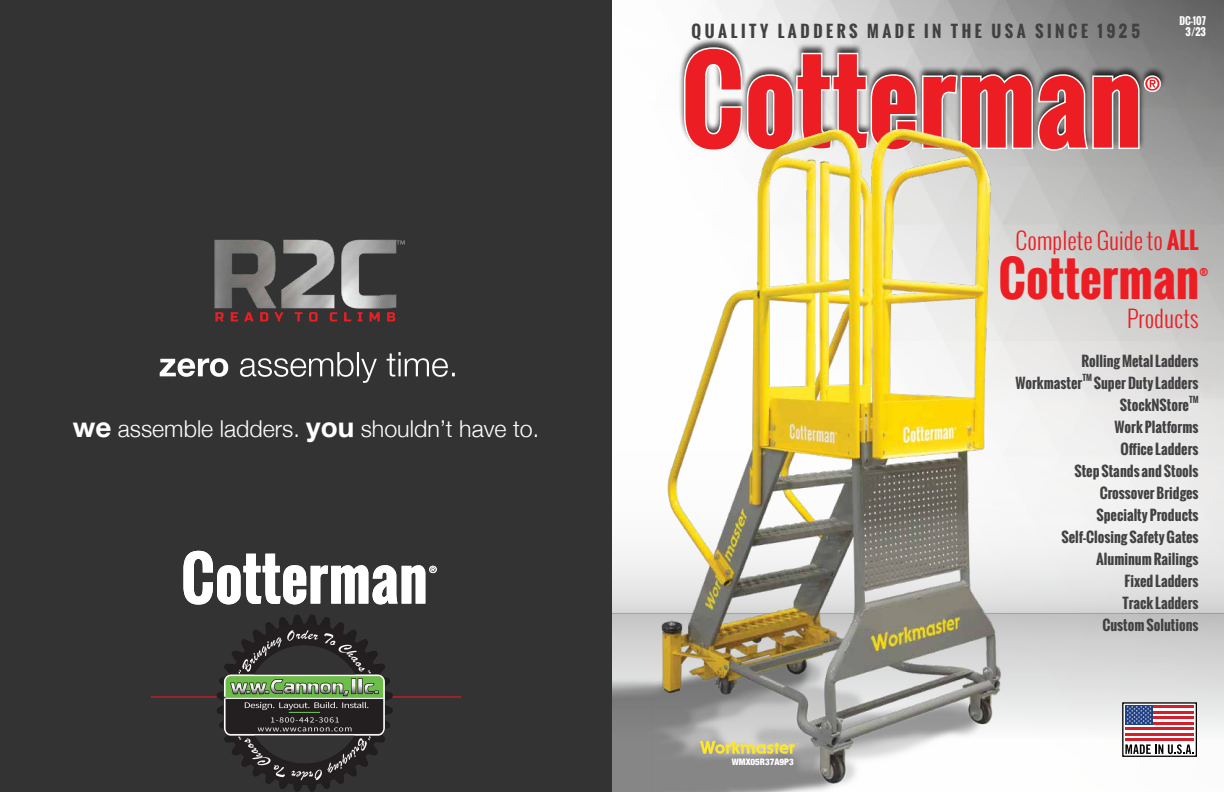
<style>
.page{position:relative;width:1224px;height:792px;background:#fff}
.page>*{position:absolute;margin:0;border:0;box-sizing:border-box;transform-origin:0 0}
.t1{font:700 48px "Oswald";color:#ed1d24}
.t2{font:300 23.2px "Helvetica Neue";color:#fff}
.t3{font:300 23px "Oswald";color:#ed1d24}
.t4{font:700 16.2px "Oswald";letter-spacing:.22em;color:#414042}
.t5{font:700 14px/22px "Oswald";color:#414042}
.t6{font:700 11.4px "Oswald";color:#ed1d24}
.t7{font:700 10px "Oswald";color:#fff}
.t8{font:900 condensed 9px "Helvetica Neue";color:#fff}
.t9{font:700 8.2px "Oswald";color:#414042}
.s1{font-weight:700;font-size:27.9px}
.s2{font-weight:700}
</style>
<div class="page">
<div style="left:0;top:0;width:612px;height:792px;background:#333334"></div>
<svg style="left:160px;top:352px;width:295px;height:31px"></svg>
<svg style="left:183px;top:551px;width:254px;height:54px"></svg>
<svg style="left:215px;top:312px;width:180px;height:10px"></svg>
<img style="left:214px;top:239px;width:183px;height:70px">
<svg style="left:396px;top:240px;width:9px;height:5px"></svg>
<hr style="left:151px;top:696px;width:310px;height:1px;background:#ed1d24">
<img style="left:714px;top:0;width:510px;height:368px">
<div style="left:612px;top:614px;width:612px;height:178px;background:linear-gradient(to bottom,#c5c5c5,#fff)"></div>
<svg style="left:1002px;top:368px;width:222px;height:246px"></svg>
<div style="left:678px;top:37px;width:488px;height:115px;background:#000;opacity:.75"></div>
<svg style="left:682px;top:46px;width:459px;height:107px;background:#b3b2b2"></svg>
<svg style="left:685px;top:49px;width:453px;height:100px;background:#d06e71"></svg>
<svg style="left:1142px;top:73px;width:21px;height:21px"></svg>
<img style="left:612px;top:119px;width:390px;height:673px">
<svg style="left:700px;top:741px;width:99px;height:13px"></svg>
<div style="left:1123px;top:703px;width:73px;height:53px;background:#fff"></div>
<div style="left:1122px;top:702px;width:75px;height:55px;border:1px solid #000"></div>
<hr style="left:1125px;top:705px;width:69px;height:3px;background:#d51f2b">
<hr style="left:1125px;top:711px;width:69px;height:3px;background:#d51f2b">
<hr style="left:1125px;top:716px;width:69px;height:3px;background:#d51f2b">
<hr style="left:1125px;top:722px;width:69px;height:3px;background:#d51f2b">
<hr style="left:1125px;top:727px;width:69px;height:3px;background:#d51f2b">
<hr style="left:1125px;top:733px;width:69px;height:3px;background:#d51f2b">
<hr style="left:1125px;top:739px;width:69px;height:2px;background:#d51f2b">
<div style="left:1125px;top:705px;width:28px;height:20px;background:#204186"></div>
<svg style="left:1127px;top:706px;width:24px;height:18px"></svg>
<svg style="left:1125px;top:744px;width:69px;height:10px"></svg>
<img style="left:216px;top:615px;width:177px;height:176px">
<h2 class="t2" style="left:73px;top:410px;width:468px"><span class="s1">we</span> assemble ladders. <span class="s1">you</span> shouldn’t have to.</h2>
<p class="t7" style="left:1179px;top:13px;width:28px">DC-107</p>
<p class="t4" style="left:692px;top:19px;width:450px">QUALITY LADDERS MADE IN THE USA SINCE 1925</p>
<p class="t7" style="left:1186px;top:24px;width:22px">3/23</p>
<h3 class="t3" style="left:1015px;top:224px;width:185px">Complete Guide to <span class="s2">ALL</span></h3>
<h1 class="t1" style="left:999px;top:243px;width:202px">Cotterman</h1>
<p class="t6" style="left:1200px;top:263px;width:11px">®</p>
<h3 class="t3" style="left:1127px;top:303px;width:73px">Products</h3>
<p class="t8" style="left:732px;top:754px;width:63px">WMX05R37A9P3</p>
<p class="t5" style="left:1015px;top:350px;width:185px;text-indent:66px">Rolling Metal Ladders<br>Workmaster</p>
<p class="t9" style="left:1082px;top:371px;width:11px">TM</p>
<p class="t5" style="left:1120px;top:372px;width:80px;text-indent:-26px">Super Duty Ladders<br>StockNStore</p>
<p class="t9" style="left:1189px;top:393px;width:11px">TM</p>
<p class="t5" style="left:1061px;top:416px;width:139px;text-align:right">Work Platforms<br>Office Ladders<br>Step Stands and Stools<br>Crossover Bridges<br>Specialty Products<br>Self-Closing Safety Gates<br>Aluminum Railings<br>Fixed Ladders<br>Track Ladders<br>Custom Solutions</p>
</div>
